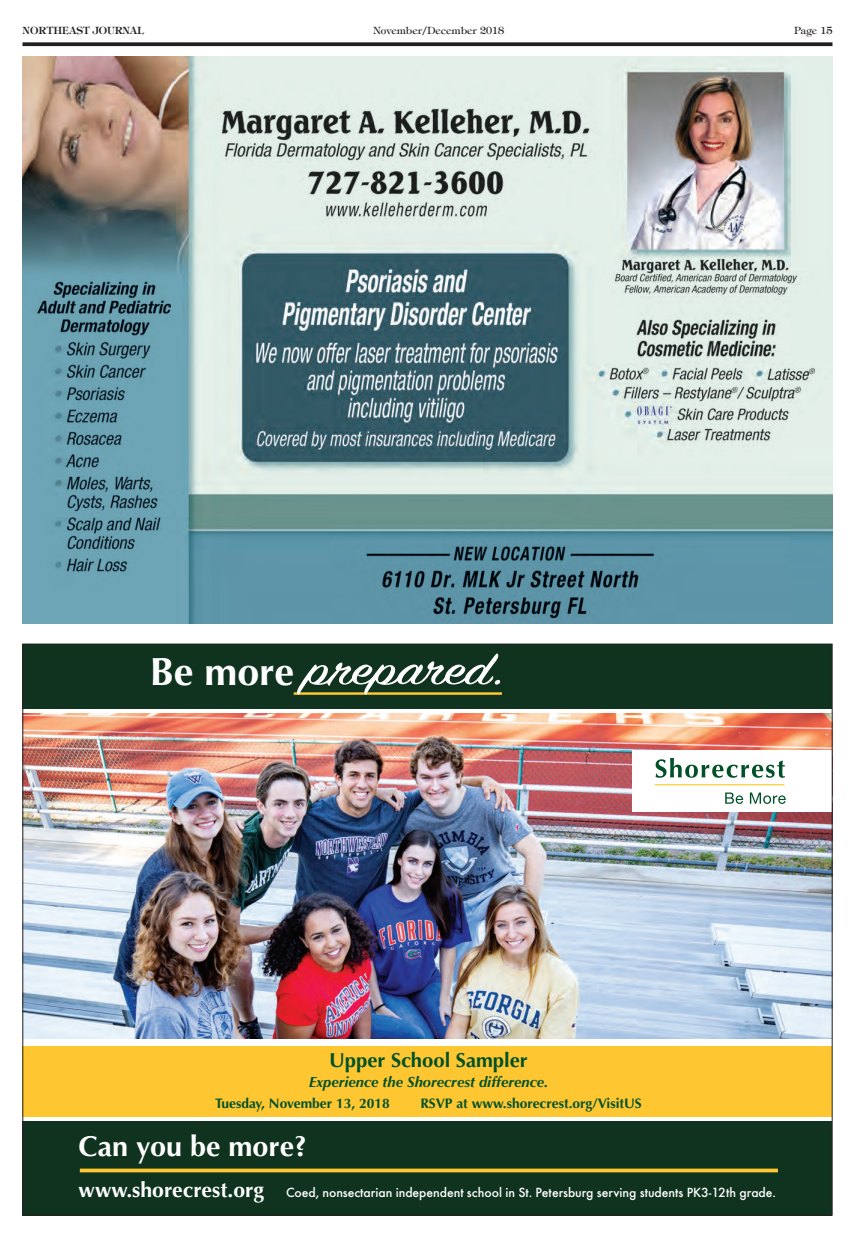
<style>
.page{position:relative;width:855px;height:1238px;background:#fff}
.page>*{position:absolute;margin:0;border:0;box-sizing:border-box;transform-origin:0 0}
.t1{font:48.38px "Sign Painter House Script";color:#fff;scale:1.34 1}
.t2{font:700 39.38px "Optima";color:#fff}
.t3{font:700 28.75px "Optima";color:#fff}
.t4{font:700 20.25px "Optima";color:#005028}
.t5{font:italic 700 14.75px "Optima";color:#005028}
.t6{font:500 13.75px "Futura T";letter-spacing:-.005em;color:#fff}
.t7{font:700 13.75px "Optima";color:#005028}
.t8{font:10px "Tiffany";color:#231f20}
.t9{font:600 10px "Tiffany";color:#231f20}
.s1{font-family:"Optima";font-weight:700;font-size:21.12px}
</style>
<div class="page">
<svg style="left:22px;top:42px;width:810px;height:4px;background:#353132"></svg>
<svg style="left:24px;top:708px;width:806px;height:409px"></svg>
<div style="left:23px;top:644px;width:809px;height:64px;background:#0f331f"></div>
<div style="left:23px;top:1046px;width:809px;height:70px;background:#fec630"></div>
<img style="left:24px;top:713px;width:806px;height:325px">
<hr style="left:294px;top:692px;width:208px;height:3px;background:#fec630">
<div style="left:633px;top:750px;width:199px;height:61px;background:#fff"></div>
<hr style="left:655px;top:784px;width:129px;height:1px;background:#fec50d">
<svg style="left:656px;top:758px;width:129px;height:19px"></svg>
<svg style="left:725px;top:792px;width:18px;height:12px"></svg>
<svg style="left:750px;top:792px;width:36px;height:12px"></svg>
<div style="left:23px;top:1121px;width:809px;height:94px;background:#0f331f"></div>
<svg style="left:80px;top:1168px;width:698px;height:4px;background:#d9af2d"></svg>
<img style="left:22px;top:56px;width:810px;height:567px">
<p class="t9" style="left:22px;top:24px;width:123px">NORTHEAST JOURNAL</p>
<p class="t8" style="left:373px;top:24px;width:133px">November/December 2018</p>
<p class="t8" style="left:794px;top:24px;width:40px">Page 15</p>
<h1 class="t1" style="left:305px;top:639px;width:151px">prepared.</h1>
<h2 class="t2" style="left:150px;top:648px;width:146px">Be more</h2>
<h3 class="t4" style="left:329px;top:1048px;width:200px">Upper School Sampler</h3>
<p class="t5" style="left:309px;top:1073px;width:241px">Experience the Shorecrest difference.</p>
<p class="t7" style="left:215px;top:1094px;width:176px">Tuesday, November 13, 2018</p>
<p class="t7" style="left:420px;top:1094px;width:223px">RSVP at www.shorecrest.org/VisitUS</p>
<h3 class="t3" style="left:79px;top:1130px;width:230px">Can you be more?</h3>
<p class="t6" style="left:79px;top:1184px;width:699px"><span class="s1">www.shorecrest.org</span> Coed, nonsectarian independent school in St. Petersburg serving students PK3-12th grade.</p>
</div>
